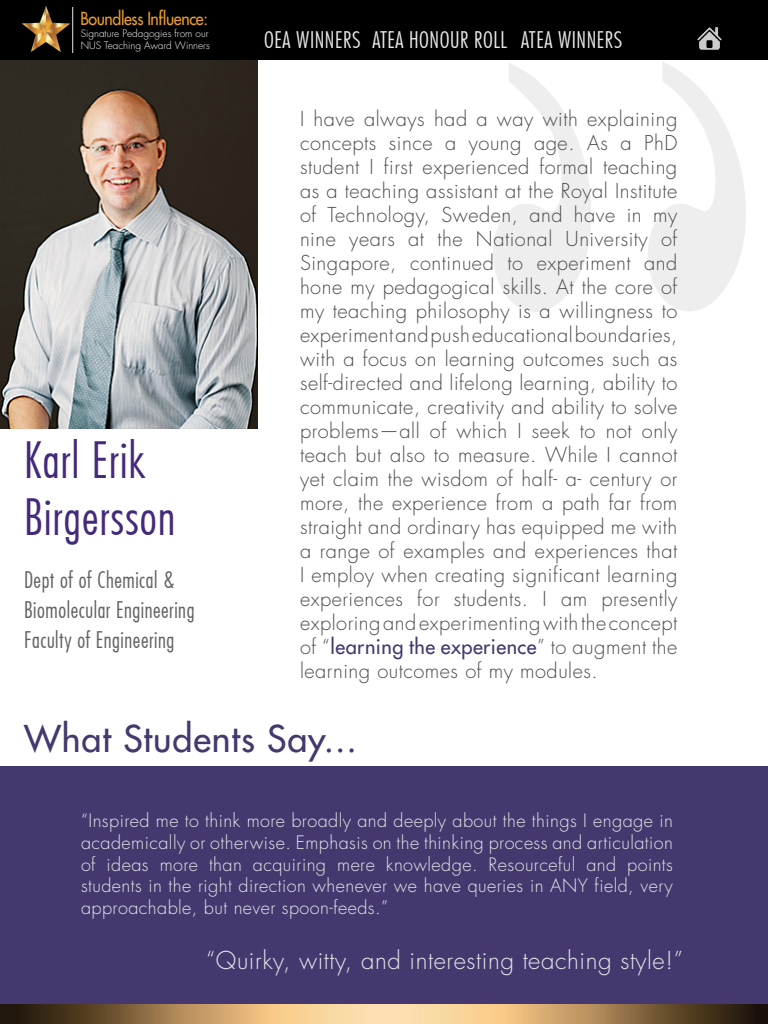
<style>
.page{position:relative;width:768px;height:1024px;background:#fff}
.page>*{position:absolute;margin:0;border:0;box-sizing:border-box;transform-origin:0 0}
.Heading4{font:300 48px/57.6px "Futura";letter-spacing:.025em;color:#442a7a}
.t1{font:500 36px "Futura Std";letter-spacing:.025em;color:#44386e}
.t2{font:300 24px "Futura Std";letter-spacing:.025em;color:#e6e7e9}
.Dept{font:300 22px/30px "Futura";letter-spacing:.025em;color:#616264}
.t3{font:300 22px "Futura";letter-spacing:.025em;color:#e6e7e9}
.body{font:300 20px/24px "Futura Std";letter-spacing:.025em;color:#4b4c4d;text-align:justify}
.t4{font:300 18px/21.6px "Futura Std";letter-spacing:.025em;color:#e6e7e9;text-align:justify}
.t5{font:500 17.6px "Futura Std";letter-spacing:-.025em;color:#ea9d2c;scale:.91 1}
.t6{font:300 10px/12px "Futura Std";color:#fff}
.s1{font-weight:500;color:#44386e}
</style>
<div class="page">
<div style="left:0;top:0;width:768px;height:60px;background:#000"></div>
<svg style="left:0;top:1004px;width:768px;height:20px;background:#a9895e"></svg>
<img style="left:23px;top:6px;width:47px;height:45px">
<hr style="left:72px;top:7px;width:1px;height:46px;background:#e6e7e9">
<img style="left:697px;top:27px;width:25px;height:23px">
<img style="left:0;top:60px;width:258px;height:368px">
<div style="left:0;top:766px;width:768px;height:238px;background:#44386e"></div>
<p class="t5" style="left:80px;top:8px;width:142px">Boundless Influence:</p>
<p class="t6" style="left:81px;top:28px;width:131px">Signature Pedagogies from our<br>NUS Teaching Award Winners</p>
<p class="t3" style="left:264px;top:26px;width:98px">OEA WINNERS</p>
<p class="t3" style="left:372px;top:26px;width:136px">ATEA HONOUR ROLL</p>
<p class="t3" style="left:521px;top:26px;width:103px">ATEA WINNERS</p>
<p class="Heading4" style="left:24px;top:430px;width:153px">Karl Erik<br>Birgersson</p>
<p class="Dept" style="left:24px;top:565px;width:172px">Dept of of Chemical &amp;<br>Biomolecular Engineering<br>Faculty of Engineering</p>
<p class="body" style="left:300px;top:108px;width:379px">I have always had a way with explaining concepts since a young age. As a PhD student I first experienced formal teaching as a teaching assistant at the Royal Institute of Technology, Sweden, and have in my nine years at the National University of Singapore, continued to experiment and hone my pedagogical skills. At the core of my teaching philosophy is a willingness to experiment and push educational boundaries, with a focus on learning outcomes such as self-directed and lifelong learning, ability to communicate, creativity and ability to solve problems—all of which I seek to not only teach but also to measure. While I cannot yet claim the wisdom of half- a- century or more, the experience from a path far from straight and ordinary has equipped me with a range of examples and experiences that I employ when creating significant learning experiences for students. I am presently exploring and experimenting with the concept of “<span class="s1">learning the experience</span>” to augment the learning outcomes of my modules.</p>
<p class="t1" style="left:24px;top:716px;width:334px">What Students Say...</p>
<p class="t4" style="left:81px;top:811px;width:593px">“Inspired me to think more broadly and deeply about the things I engage in academically or otherwise. Emphasis on the thinking process and articulation of ideas more than acquiring mere knowledge. Resourceful and points students in the right direction whenever we have queries in ANY field, very approachable, but never spoon-feeds.”</p>
<p class="t2" style="left:206px;top:945px;width:479px">“Quirky, witty, and interesting teaching style!”</p>
</div>
